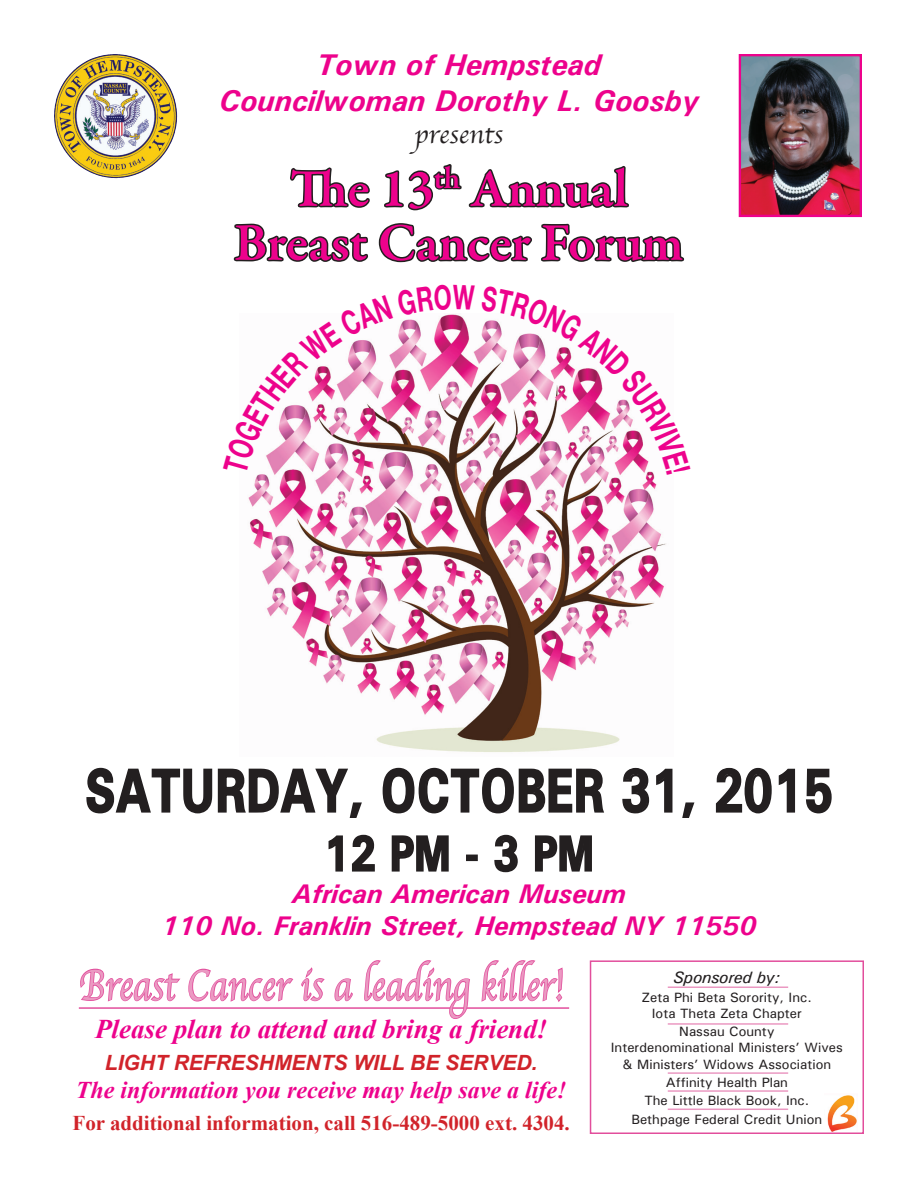
<style>
.page{position:relative;width:918px;height:1188px;background:#fff}
.page>*{position:absolute;margin:0;border:0;box-sizing:border-box;transform-origin:0 0}
.t1{font:700 60.45px "Univers";letter-spacing:.02em;color:#231f20;scale:.76 1}
.t2{font:600 54px/54px "Garamond Premr Pro";letter-spacing:-.005em;color:#ed028c;text-align:center}
.t3{font:700 49.2px "Univers";color:#231f20;scale:.81 1}
.t4{font:45px "Apple Chancery";color:#eb99c2;scale:.8 1}
.t5{font:italic 700 30px "Univers";color:#ed028c}
.t6{font:italic 700 27px "Univers";color:#ed028c}
.t7{font:italic 700 27px "Times New Roman";color:#ed028c}
.t8{font:27px "Apple Chancery";color:#231f20}
.t9{font:italic 700 24px "Times New Roman";color:#ed028c}
.t10{font:700 21px "Times New Roman";color:#d1232a}
.t11{font:italic 700 21px "Arial";color:#d1232a}
.t12{font:italic 16.5px "Univers";letter-spacing:-.02em;color:#231f20}
.t13{font:13.5px/16.2px "Univers";color:#231f20;text-align:center}
</style>
<div class="page">
<hr style="left:79px;top:1007px;width:490px;height:2px;background:#e24e9c">
<svg style="left:80px;top:968px;width:101px;height:34px"></svg>
<svg style="left:188px;top:968px;width:106px;height:34px"></svg>
<svg style="left:301px;top:967px;width:24px;height:35px"></svg>
<svg style="left:334px;top:978px;width:19px;height:24px"></svg>
<svg style="left:363px;top:960px;width:108px;height:59px"></svg>
<svg style="left:481px;top:960px;width:82px;height:42px"></svg>
<img style="left:742px;top:57px;width:117px;height:157px">
<div style="left:739px;top:54px;width:123px;height:163px;border:2px solid #ed028c"></div>
<img style="left:54px;top:54px;width:61px;height:79px">
<svg style="left:622px;top:767px;width:51px;height:47px"></svg>
<svg style="left:682px;top:802px;width:13px;height:16px"></svg>
<svg style="left:715px;top:767px;width:81px;height:47px"></svg>
<svg style="left:806px;top:768px;width:26px;height:46px"></svg>
<svg style="left:86px;top:767px;width:518px;height:106px"></svg>
<img style="left:248px;top:475px;width:418px;height:277px">
<div style="left:590px;top:960px;width:274px;height:174px;border:2px solid #e24e9c"></div>
<hr style="left:668px;top:986px;width:120px;height:2px;background:#eb99c2">
<hr style="left:668px;top:1023px;width:120px;height:2px;background:#eb99c2">
<hr style="left:668px;top:1072px;width:120px;height:2px;background:#eb99c2">
<hr style="left:668px;top:1090px;width:120px;height:2px;background:#eb99c2">
<hr style="left:668px;top:1109px;width:120px;height:1px;background:#eb99c2">
<img style="left:824px;top:1095px;width:34px;height:37px">
<svg style="left:233px;top:164px;width:452px;height:311px"></svg>
<p class="t5" style="left:317px;top:46px;width:286px">Town of Hempstead</p>
<p class="t5" style="left:219px;top:82px;width:481px">Councilwoman Dorothy L. Goosby</p>
<p class="t8" style="left:415px;top:113px;width:90px">presents</p>
<p class="t2" style="left:234px;top:163px;width:451px">THe 13<sup>th</sup> Annual<br>Breast Cancer Forum</p>
<p class="t1" style="left:85px;top:754px;width:985px">SATURDAY, OCTOBER 31, 2015</p>
<p class="t3" style="left:324px;top:823px;width:334px">12 PM - 3 PM</p>
<p class="t6" style="left:292px;top:877px;width:335px">African American Museum</p>
<p class="t6" style="left:161px;top:909px;width:597px">110 No. Franklin Street, Hempstead NY 11550</p>
<p class="t12" style="left:674px;top:967px;width:108px">Sponsored by:</p>
<p class="t13" style="left:642px;top:989px;width:171px">Zeta Phi Beta Sorority, Inc.<br>Iota Theta Zeta Chapter</p>
<p class="t13" style="left:611px;top:1023px;width:234px">Nassau County<br>Interdenominational Ministers’ Wives &amp; Ministers’ Widows Association</p>
<p class="t13" style="left:666px;top:1074px;width:124px">Affinity Health Plan</p>
<p class="t13" style="left:644px;top:1092px;width:166px">The Little Black Book, Inc.</p>
<p class="t13" style="left:632px;top:1111px;width:192px">Bethpage Federal Credit Union</p>
<p class="t4" style="left:79px;top:950px;width:608px">Breast Cancer is a leading killer!</p>
<p class="t7" style="left:95px;top:1010px;width:454px">Please plan to attend and bring a friend!</p>
<p class="t11" style="left:105px;top:1048px;width:434px">LIGHT REFRESHMENTS WILL BE SERVED.</p>
<p class="t9" style="left:76px;top:1074px;width:492px">The information you receive may help save a life!</p>
<p class="t10" style="left:73px;top:1109px;width:499px">For additional information, call 516-489-5000 ext. 4304.</p>
</div>
